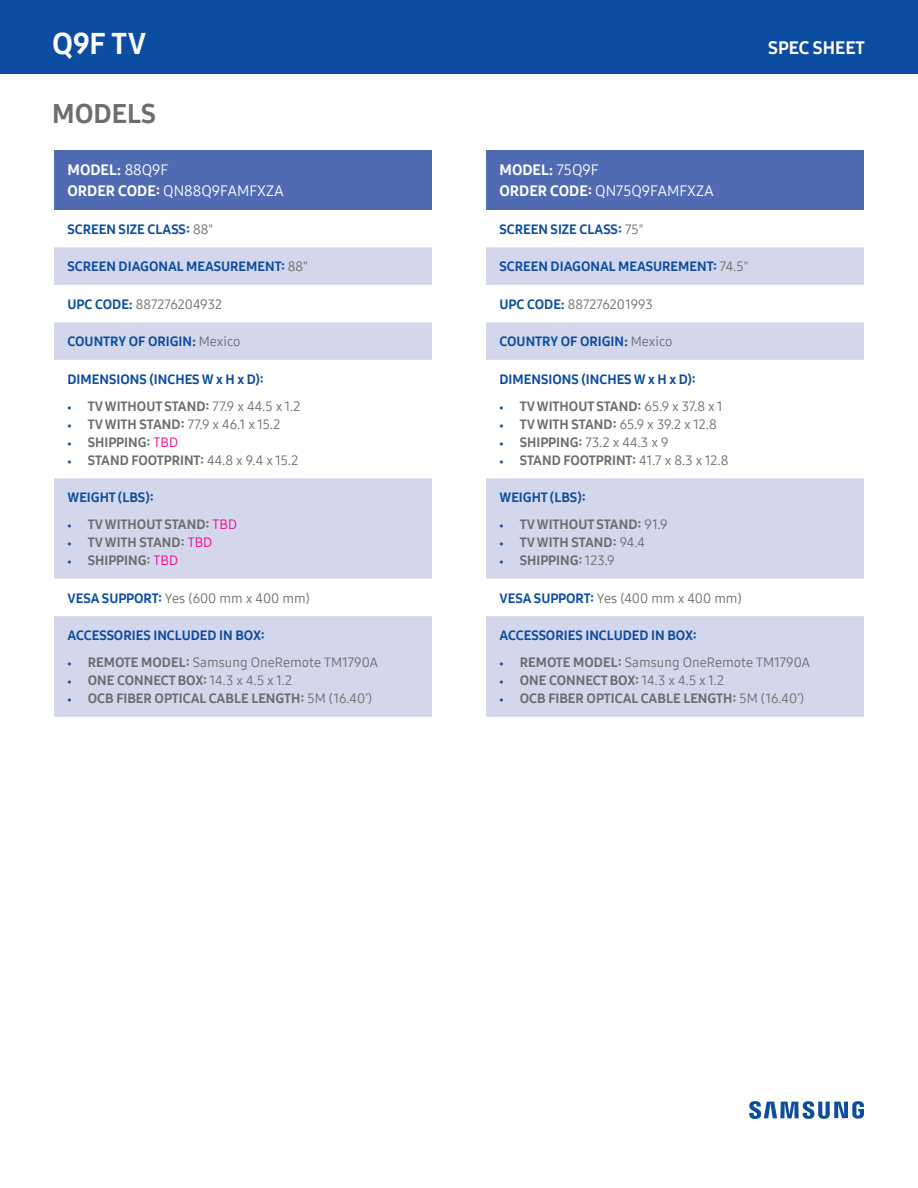
<style>
.page{position:relative;width:918px;height:1188px;background:#fff}
.page>*{position:absolute;margin:0;border:0;box-sizing:border-box;transform-origin:0 0}
.t1{font:30px "Samsung One 800";color:#fff}
.t2{font:27px "Samsung One 800";color:#6c6d70}
.t3{font:18px "Samsung One 800";color:#fff}
.t4{font:15px "Samsung One 400";color:#fff}
.t5{font:15px "Samsung One 800";color:#fff}
.PRODUCT_PAGE_-_Bulle{font:13.5px "Samsung One 800";color:#6c6d70}
.t6{font:13.5px "Samsung One 800";color:#0d4da1}
.PRODUCT_PAGE_-_Bulle-2{font:13.5px "Samsung One 400";color:#6c6d70}
.s1{font-family:"Samsung One 400"}
.s2{font-family:"Samsung One 800"}
.s3{font-family:"Samsung One 400";color:#6c6d70}
.s4{font-family:"Samsung One 800";color:#0d4da1}
.s5{font-family:"Samsung One 400";font-size:9px;color:#0d4da1}
.s6{font-size:9px;color:#0d4da1}
.s7{font-family:"Samsung One 400";color:#ed028c}
</style>
<div class="page">
<div style="left:0;top:0;width:918px;height:74px;background:#0d4da1"></div>
<svg style="left:749px;top:1101px;width:115px;height:18px"></svg>
<div style="left:54px;top:150px;width:378px;height:60px;background:#516bb3"></div>
<svg style="left:54px;top:247px;width:378px;height:470px;fill:#d4d6eb"></svg>
<div style="left:486px;top:150px;width:378px;height:60px;background:#516bb3"></div>
<svg style="left:486px;top:247px;width:378px;height:470px;fill:#d4d6eb"></svg>
<h1 class="t1" style="left:52px;top:23px;width:96px">Q9F TV</h1>
<h2 class="t2" style="left:52px;top:95px;width:105px">MODELS</h2>
<p class="t5" style="left:68px;top:160px;width:102px">MODEL: <span class="s1">88Q9F</span></p>
<p class="t4" style="left:68px;top:181px;width:218px"><span class="s2">ORDER CODE:</span> QN88Q9FAMFXZA</p>
<p class="t6" style="left:68px;top:220px;width:147px">SCREEN SIZE CLASS: <span class="s3">88"</span></p>
<p class="t6" style="left:68px;top:258px;width:242px">SCREEN DIAGONAL MEASUREMENT: <span class="s3">88"</span></p>
<p class="PRODUCT_PAGE_-_Bulle-2" style="left:68px;top:295px;width:156px"><span class="s4">UPC CODE:</span> 887276204932</p>
<p class="t6" style="left:68px;top:333px;width:175px">COUNTRY OF ORIGIN: <span class="s3">Mexico</span></p>
<p class="t6" style="left:68px;top:370px;width:198px">DIMENSIONS (INCHES W x H x D):</p>
<p class="PRODUCT_PAGE_-_Bulle" style="left:68px;top:397px;width:235px"><span class="s5">•</span> TV WITHOUT STAND: <span class="s1">77.9 x 44.5 x 1.2</span></p>
<p class="PRODUCT_PAGE_-_Bulle-2" style="left:68px;top:415px;width:214px"><span class="s6">•</span> <span class="s2">TV WITH STAND:</span> 77.9 x 46.1 x 15.2</p>
<p class="PRODUCT_PAGE_-_Bulle" style="left:68px;top:433px;width:112px"><span class="s5">•</span> SHIPPING: <span class="s7">TBD</span></p>
<p class="PRODUCT_PAGE_-_Bulle" style="left:68px;top:451px;width:232px"><span class="s5">•</span> STAND FOOTPRINT: <span class="s1">44.8 x 9.4 x 15.2</span></p>
<p class="t6" style="left:68px;top:488px;width:88px">WEIGHT (LBS):</p>
<p class="PRODUCT_PAGE_-_Bulle" style="left:68px;top:515px;width:171px"><span class="s5">•</span> TV WITHOUT STAND: <span class="s7">TBD</span></p>
<p class="PRODUCT_PAGE_-_Bulle" style="left:68px;top:533px;width:146px"><span class="s5">•</span> TV WITH STAND: <span class="s7">TBD</span></p>
<p class="PRODUCT_PAGE_-_Bulle" style="left:68px;top:551px;width:112px"><span class="s5">•</span> SHIPPING: <span class="s7">TBD</span></p>
<p class="PRODUCT_PAGE_-_Bulle-2" style="left:68px;top:589px;width:244px"><span class="s4">VESA SUPPORT:</span> Yes (600 mm x 400 mm)</p>
<p class="t6" style="left:68px;top:626px;width:199px">ACCESSORIES INCLUDED IN BOX:</p>
<p class="PRODUCT_PAGE_-_Bulle-2" style="left:68px;top:653px;width:312px"><span class="s6">•</span> <span class="s2">REMOTE MODEL:</span> Samsung OneRemote TM1790A</p>
<p class="PRODUCT_PAGE_-_Bulle" style="left:68px;top:671px;width:226px"><span class="s5">•</span> ONE CONNECT BOX: <span class="s1">14.3 x 4.5 x 1.2</span></p>
<p class="PRODUCT_PAGE_-_Bulle" style="left:68px;top:689px;width:306px"><span class="s5">•</span> OCB FIBER OPTICAL CABLE LENGTH: <span class="s1">5M (16.40ʹ)</span></p>
<h3 class="t3" style="left:768px;top:36px;width:98px">SPEC SHEET</h3>
<p class="t5" style="left:500px;top:160px;width:101px">MODEL: <span class="s1">75Q9F</span></p>
<p class="t4" style="left:500px;top:181px;width:216px"><span class="s2">ORDER CODE:</span> QN75Q9FAMFXZA</p>
<p class="t6" style="left:500px;top:220px;width:146px">SCREEN SIZE CLASS: <span class="s3">75"</span></p>
<p class="t6" style="left:500px;top:258px;width:251px">SCREEN DIAGONAL MEASUREMENT: <span class="s3">74.5"</span></p>
<p class="PRODUCT_PAGE_-_Bulle-2" style="left:500px;top:295px;width:155px"><span class="s4">UPC CODE:</span> 887276201993</p>
<p class="t6" style="left:500px;top:333px;width:175px">COUNTRY OF ORIGIN: <span class="s3">Mexico</span></p>
<p class="t6" style="left:500px;top:370px;width:198px">DIMENSIONS (INCHES W x H x D):</p>
<p class="PRODUCT_PAGE_-_Bulle" style="left:500px;top:397px;width:225px"><span class="s5">•</span> TV WITHOUT STAND: <span class="s1">65.9 x 37.8 x 1</span></p>
<p class="PRODUCT_PAGE_-_Bulle-2" style="left:500px;top:415px;width:219px"><span class="s6">•</span> <span class="s2">TV WITH STAND:</span> 65.9 x 39.2 x 12.8</p>
<p class="PRODUCT_PAGE_-_Bulle-2" style="left:500px;top:433px;width:170px"><span class="s6">•</span> <span class="s2">SHIPPING:</span> 73.2 x 44.3 x 9</p>
<p class="PRODUCT_PAGE_-_Bulle" style="left:500px;top:451px;width:231px"><span class="s5">•</span> STAND FOOTPRINT: <span class="s1">41.7 x 8.3 x 12.8</span></p>
<p class="t6" style="left:500px;top:488px;width:88px">WEIGHT (LBS):</p>
<p class="PRODUCT_PAGE_-_Bulle" style="left:500px;top:515px;width:170px"><span class="s5">•</span> TV WITHOUT STAND: <span class="s1">91.9</span></p>
<p class="PRODUCT_PAGE_-_Bulle" style="left:500px;top:533px;width:147px"><span class="s5">•</span> TV WITH STAND: <span class="s1">94.4</span></p>
<p class="PRODUCT_PAGE_-_Bulle" style="left:500px;top:551px;width:117px"><span class="s5">•</span> SHIPPING: <span class="s1">123.9</span></p>
<p class="PRODUCT_PAGE_-_Bulle-2" style="left:500px;top:589px;width:244px"><span class="s4">VESA SUPPORT:</span> Yes (400 mm x 400 mm)</p>
<p class="t6" style="left:500px;top:626px;width:199px">ACCESSORIES INCLUDED IN BOX:</p>
<p class="PRODUCT_PAGE_-_Bulle-2" style="left:500px;top:653px;width:312px"><span class="s6">•</span> <span class="s2">REMOTE MODEL:</span> Samsung OneRemote TM1790A</p>
<p class="PRODUCT_PAGE_-_Bulle" style="left:500px;top:671px;width:226px"><span class="s5">•</span> ONE CONNECT BOX: <span class="s1">14.3 x 4.5 x 1.2</span></p>
<p class="PRODUCT_PAGE_-_Bulle" style="left:500px;top:689px;width:306px"><span class="s5">•</span> OCB FIBER OPTICAL CABLE LENGTH: <span class="s1">5M (16.40ʹ)</span></p>
</div>
